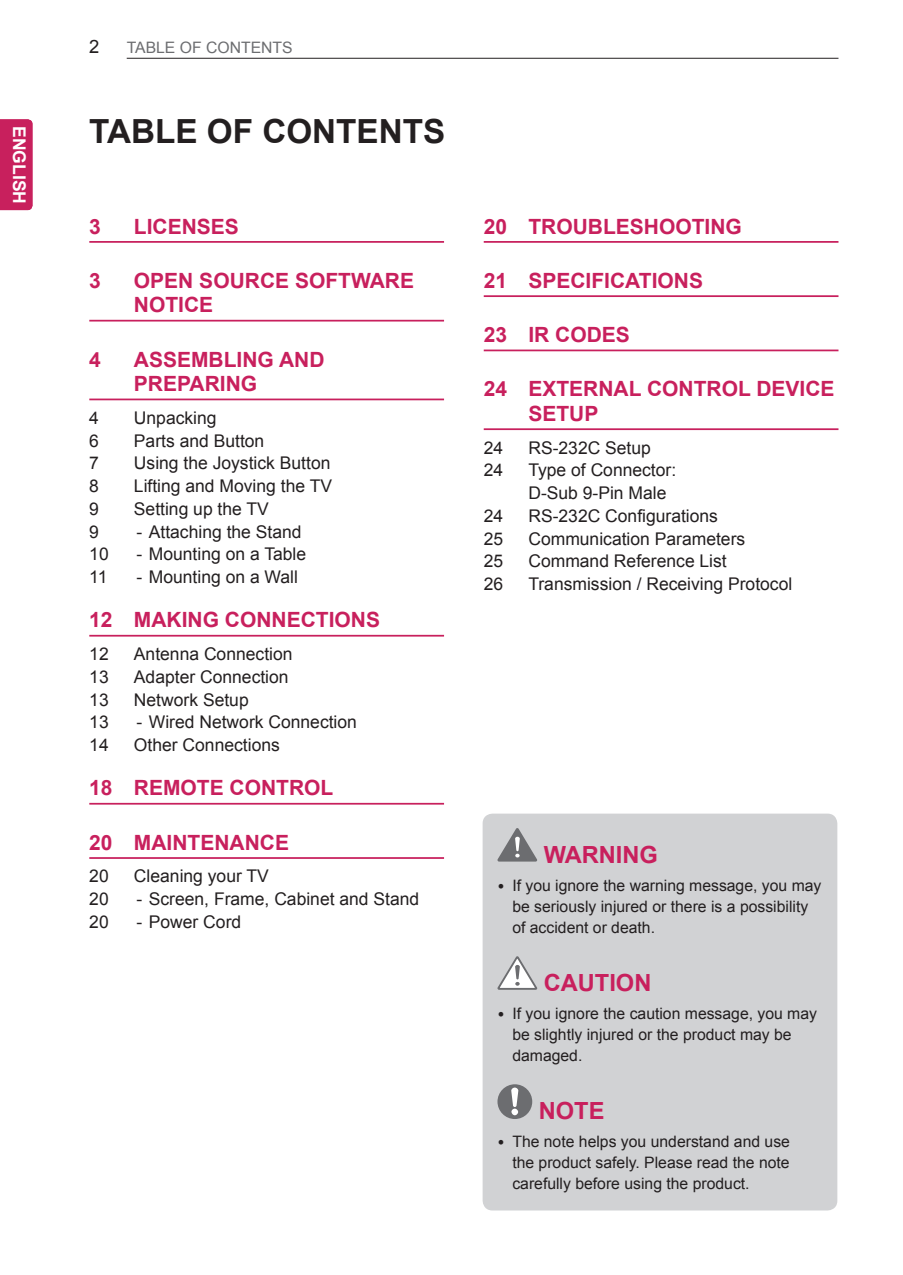
<style>
.page{position:relative;width:903px;height:1275px;background:#fff}
.page>*{position:absolute;margin:0;border:0;box-sizing:border-box;transform-origin:0 0}
.t1{font:700 33.25px "Arial";color:#231f20}
.Noti_Title_for_CD{font:700 23.62px "Arial";color:#c8205d}
._1st_Title_lan_for_C{font:700 21px/24.5px "Arial";color:#c8205d}
.t2{font:18.38px "Arial";color:#231f20}
._2nd_Title{font:17.5px/22.8px "Arial";color:#231f20}
._3rd_Title{font:17.5px "Arial";color:#231f20}
.t3{font:700 17.5px "Arial";color:#fff}
.Bullet_List{font:15.75px/21px "Arial";color:#231f20}
.Section_title{font:15.75px "Arial";color:#6c6d70}
.t4{font:700 15.75px "Arial";color:#fff}
</style>
<div class="page">
<div style="left:0;top:119px;width:32px;height:91px;background:#c8205d"></div>
<hr style="left:127px;top:58px;width:711px;height:1px;background:#231f20">
<div style="left:483px;top:814px;width:354px;height:396px;background:#d1d2d4;border-radius:10px"></div>
<svg style="left:497px;top:828px;width:40px;height:34px"></svg>
<svg style="left:497px;top:956px;width:40px;height:34px"></svg>
<svg style="left:497px;top:1084px;width:35px;height:35px"></svg>
<div style="left:511px;top:1109px;width:7px;height:6px;background:#fff;border-radius:50%"></div>
<hr style="left:89px;top:241px;width:355px;height:2px;background:#c8205d">
<hr style="left:89px;top:320px;width:355px;height:2px;background:#c8205d">
<hr style="left:89px;top:399px;width:355px;height:1px;background:#c8205d">
<hr style="left:89px;top:635px;width:355px;height:2px;background:#c8205d">
<hr style="left:89px;top:803px;width:355px;height:2px;background:#c8205d">
<hr style="left:89px;top:857px;width:355px;height:2px;background:#c8205d">
<hr style="left:484px;top:241px;width:354px;height:2px;background:#c8205d">
<hr style="left:484px;top:295px;width:354px;height:2px;background:#c8205d">
<hr style="left:484px;top:350px;width:354px;height:1px;background:#c8205d">
<hr style="left:484px;top:428px;width:354px;height:2px;background:#c8205d">
<p class="t3" style="left:31px;top:126px;width:79px;rotate:90deg">ENGLISH</p>
<p class="t4" style="left:31px;top:148px;width:36px;rotate:90deg">ENG</p>
<p class="t2" style="left:89px;top:35px;width:12px">2</p>
<p class="Section_title" style="left:127px;top:37px;width:167px">TABLE OF CONTENTS</p>
<p class="t1" style="left:89px;top:110px;width:357px">TABLE OF CONTENTS</p>
<p class="_1st_Title_lan_for_C" style="left:89px;top:215px;width:13px">3</p>
<p class="_1st_Title_lan_for_C" style="left:134px;top:215px;width:107px">LICENSES</p>
<p class="_1st_Title_lan_for_C" style="left:89px;top:269px;width:13px">3</p>
<p class="_1st_Title_lan_for_C" style="left:134px;top:269px;width:282px">OPEN SOURCE SOFTWARE<br>NOTICE</p>
<p class="_1st_Title_lan_for_C" style="left:89px;top:348px;width:13px">4</p>
<p class="_1st_Title_lan_for_C" style="left:134px;top:348px;width:192px">ASSEMBLING AND<br>PREPARING</p>
<p class="_2nd_Title" style="left:89px;top:406px;width:11px">4</p>
<p class="_2nd_Title" style="left:134px;top:406px;width:84px">Unpacking</p>
<p class="_2nd_Title" style="left:89px;top:429px;width:11px">6</p>
<p class="_2nd_Title" style="left:134px;top:429px;width:132px">Parts and Button</p>
<p class="_2nd_Title" style="left:89px;top:452px;width:11px">7</p>
<p class="_2nd_Title" style="left:134px;top:452px;width:198px">Using the Joystick Button</p>
<p class="_2nd_Title" style="left:89px;top:475px;width:11px">8</p>
<p class="_2nd_Title" style="left:134px;top:475px;width:200px">Lifting and Moving the TV</p>
<p class="_2nd_Title" style="left:89px;top:497px;width:11px">9</p>
<p class="_2nd_Title" style="left:134px;top:497px;width:136px">Setting up the TV</p>
<p class="_3rd_Title" style="left:89px;top:520px;width:11px">9</p>
<p class="_3rd_Title" style="left:136px;top:520px;width:167px">- Attaching the Stand</p>
<p class="_3rd_Title" style="left:89px;top:543px;width:21px">10</p>
<p class="_3rd_Title" style="left:136px;top:543px;width:171px">- Mounting on a Table</p>
<p class="_3rd_Title" style="left:89px;top:565px;width:20px">11</p>
<p class="_3rd_Title" style="left:136px;top:565px;width:163px">- Mounting on a Wall</p>
<p class="_1st_Title_lan_for_C" style="left:89px;top:608px;width:292px">12 MAKING CONNECTIONS</p>
<p class="_2nd_Title" style="left:89px;top:643px;width:21px">12</p>
<p class="_2nd_Title" style="left:134px;top:643px;width:160px">Antenna Connection</p>
<p class="_2nd_Title" style="left:89px;top:665px;width:21px">13</p>
<p class="_2nd_Title" style="left:134px;top:665px;width:156px">Adapter Connection</p>
<p class="_2nd_Title" style="left:89px;top:688px;width:21px">13</p>
<p class="_2nd_Title" style="left:134px;top:688px;width:116px">Network Setup</p>
<p class="_3rd_Title" style="left:89px;top:711px;width:21px">13</p>
<p class="_3rd_Title" style="left:136px;top:711px;width:222px">- Wired Network Connection</p>
<p class="_2nd_Title" style="left:89px;top:734px;width:21px">14</p>
<p class="_2nd_Title" style="left:134px;top:734px;width:147px">Other Connections</p>
<p class="_1st_Title_lan_for_C" style="left:89px;top:776px;width:246px">18 REMOTE CONTROL</p>
<p class="_1st_Title_lan_for_C" style="left:89px;top:831px;width:201px">20 MAINTENANCE</p>
<p class="_2nd_Title" style="left:89px;top:865px;width:21px">20</p>
<p class="_2nd_Title" style="left:134px;top:865px;width:136px">Cleaning your TV</p>
<p class="_3rd_Title" style="left:89px;top:887px;width:21px">20</p>
<p class="_3rd_Title" style="left:136px;top:887px;width:284px">- Screen, Frame, Cabinet and Stand</p>
<p class="_3rd_Title" style="left:89px;top:910px;width:21px">20</p>
<p class="_3rd_Title" style="left:136px;top:910px;width:106px">- Power Cord</p>
<p class="_1st_Title_lan_for_C" style="left:484px;top:215px;width:260px">20 TROUBLESHOOTING</p>
<p class="_1st_Title_lan_for_C" style="left:484px;top:269px;width:221px">21 SPECIFICATIONS</p>
<p class="_1st_Title_lan_for_C" style="left:484px;top:323px;width:148px">23 IR CODES</p>
<p class="_1st_Title_lan_for_C" style="left:528px;top:377px;width:308px;text-indent:-45px">24 EXTERNAL CONTROL DEVICE<br>SETUP</p>
<p class="_2nd_Title" style="left:484px;top:436px;width:21px">24</p>
<p class="_2nd_Title" style="left:528px;top:436px;width:124px">RS-232C Setup</p>
<p class="_2nd_Title" style="left:484px;top:459px;width:21px">24</p>
<p class="_2nd_Title" style="left:528px;top:459px;width:149px">Type of Connector:<br>D-Sub 9-Pin Male</p>
<p class="_2nd_Title" style="left:484px;top:504px;width:21px">24</p>
<p class="_2nd_Title" style="left:528px;top:504px;width:191px">RS-232C Configurations</p>
<p class="_2nd_Title" style="left:484px;top:527px;width:21px">25</p>
<p class="_2nd_Title" style="left:528px;top:527px;width:218px">Communication Parameters</p>
<p class="_2nd_Title" style="left:484px;top:550px;width:21px">25</p>
<p class="_2nd_Title" style="left:528px;top:550px;width:200px">Command Reference List</p>
<p class="_2nd_Title" style="left:484px;top:573px;width:21px">26</p>
<p class="_2nd_Title" style="left:528px;top:573px;width:265px">Transmission / Receiving Protocol</p>
<p class="Noti_Title_for_CD" style="left:544px;top:839px;width:116px">WARNING</p>
<p class="Bullet_List" style="left:512px;top:875px;width:311px">If you ignore the warning message, you may be seriously injured or there is a possibility of accident or death.</p>
<p class="Noti_Title_for_CD" style="left:544px;top:967px;width:109px">CAUTION</p>
<p class="Bullet_List" style="left:512px;top:1003px;width:306px">If you ignore the caution message, you may be slightly injured or the product may be damaged.</p>
<p class="Noti_Title_for_CD" style="left:539px;top:1095px;width:67px">NOTE</p>
<p class="Bullet_List" style="left:512px;top:1131px;width:279px;text-align:justify">The note helps you understand and use the product safely. Please read the note carefully before using the product.</p>
</div>
